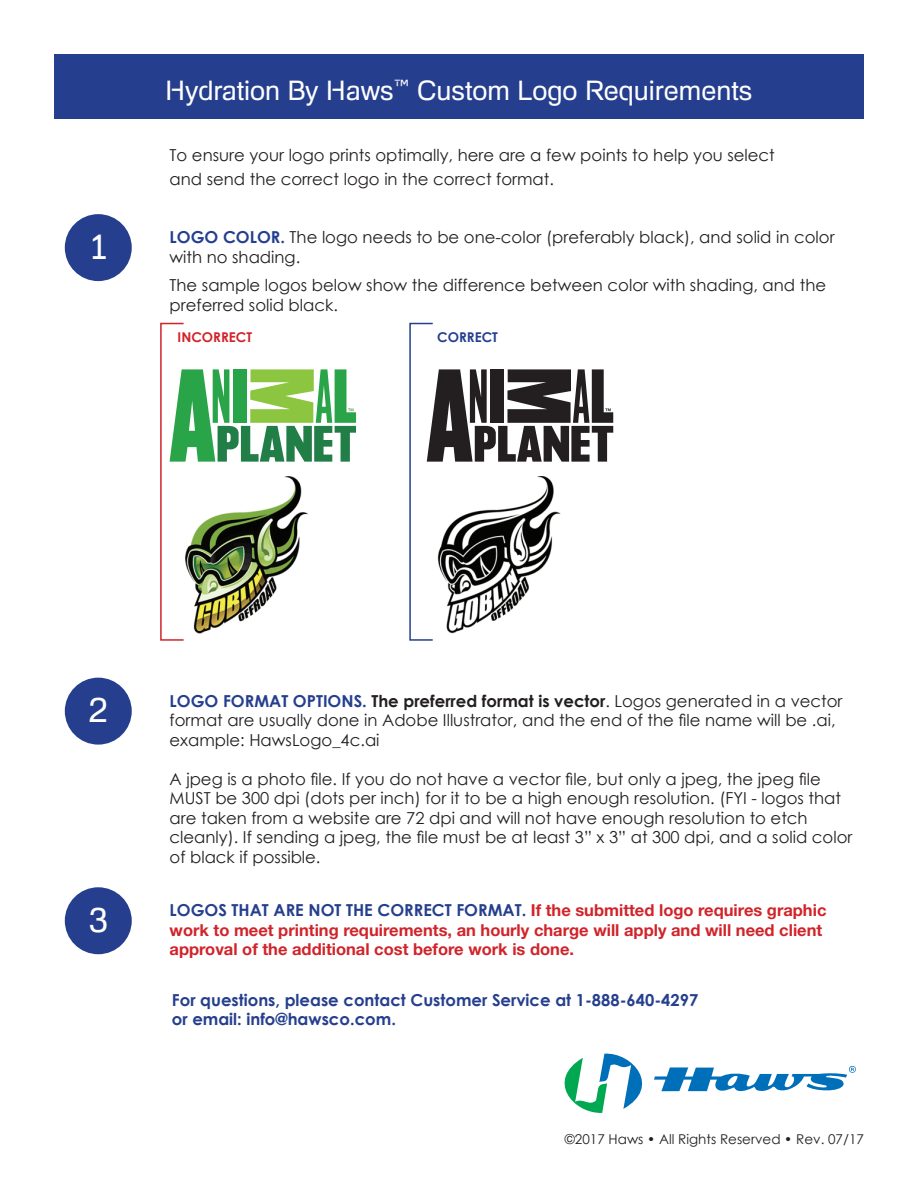
<style>
.page{position:relative;width:918px;height:1188px;background:#fff}
.page>*{position:absolute;margin:0;border:0;box-sizing:border-box;transform-origin:0 0}
.t1{font:34.5px "Foobar Pro";color:#fff}
.t2{font:27px "Foobar Pro";color:#fff}
.t3{font:16.5px/19.5px "Century Gothic";color:#231f20}
.t4{font:700 16.5px/19.5px "Helvetica Neue LT Std";color:#d1232a}
.t5{font:700 16.5px/19.5px "Century Gothic";color:#253f8e}
.t6{font:13.5px "Century Gothic";color:#231f20}
.t7{font:700 13.5px "Century Gothic";color:#d1232a}
.t8{font:700 13.5px "Century Gothic";color:#253f8e}
.s1{font-weight:700;color:#253f8e}
.s2{font-weight:700}
.s3{font-family:"Century Gothic";color:#253f8e}
</style>
<div class="page">
<div style="left:54px;top:54px;width:810px;height:65px;background:#253f8e"></div>
<div style="left:65px;top:214px;width:67px;height:67px;background:#253f8e;border-radius:50%"></div>
<div style="left:65px;top:678px;width:67px;height:67px;background:#253f8e;border-radius:50%"></div>
<div style="left:65px;top:887px;width:67px;height:67px;background:#253f8e;border-radius:50%"></div>
<img style="left:185px;top:477px;width:123px;height:156px">
<img style="left:437px;top:477px;width:124px;height:156px">
<svg style="left:170px;top:369px;width:186px;height:93px"></svg>
<svg style="left:427px;top:369px;width:186px;height:93px"></svg>
<div style="left:160px;top:323px;width:24px;height:318px;border:2px solid #d1232a"></div>
<div style="left:409px;top:323px;width:25px;height:318px;border:2px solid #253f8e"></div>
<svg style="left:564px;top:1053px;width:292px;height:60px"></svg>
<h1 class="t1" style="left:89px;top:226px;width:21px">1</h1>
<h2 class="t2" style="left:166px;top:74px;width:588px">Hydration By Haws<sup>™</sup> Custom Logo Requirements</h2>
<p class="t3" style="left:170px;top:143px;width:607px;line-height:24px">To ensure your logo prints optimally, here are a few points to help you select and send the correct logo in the correct format.</p>
<p class="t3" style="left:170px;top:227px;width:667px"><span class="s1">LOGO COLOR.</span> The logo needs to be one-color (preferably black), and solid in color with no shading.</p>
<p class="t3" style="left:170px;top:275px;width:658px">The sample logos below show the difference between color with shading, and the preferred solid black.</p>
<p class="t7" style="left:178px;top:327px;width:76px">INCORRECT</p>
<p class="t8" style="left:437px;top:327px;width:62px">CORRECT</p>
<h1 class="t1" style="left:89px;top:690px;width:21px">2</h1>
<h1 class="t1" style="left:89px;top:899px;width:21px">3</h1>
<p class="t3" style="left:170px;top:691px;width:675px"><span class="s1">LOGO FORMAT OPTIONS.</span> <span class="s2">The preferred format is vector</span>. Logos generated in a vector format are usually done in Adobe Illustrator, and the end of the file name will be .ai, example: HawsLogo_4c.ai</p>
<p class="t3" style="left:170px;top:769px;width:684px">A jpeg is a photo file. If you do not have a vector file, but only a jpeg, the jpeg file MUST be 300 dpi (dots per inch) for it to be a high enough resolution. (FYI - logos that are taken from a website are 72 dpi and will not have enough resolution to etch cleanly). If sending a jpeg, the file must be at least 3” x 3” at 300 dpi, and a solid color of black if possible.</p>
<p class="t4" style="left:170px;top:900px;width:658px"><span class="s3">LOGOS THAT ARE NOT THE CORRECT FORMAT.</span> If the submitted logo requires graphic work to meet printing requirements, an hourly charge will apply and will need client approval of the additional cost before work is done.</p>
<p class="t5" style="left:172px;top:989px;width:528px">For questions, please contact Customer Service at 1-888-640-4297 or email: info@hawsco.com.</p>
<p class="t6" style="left:565px;top:1130px;width:301px">©2017 Haws • All Rights Reserved • Rev. 07/17</p>
</div>
